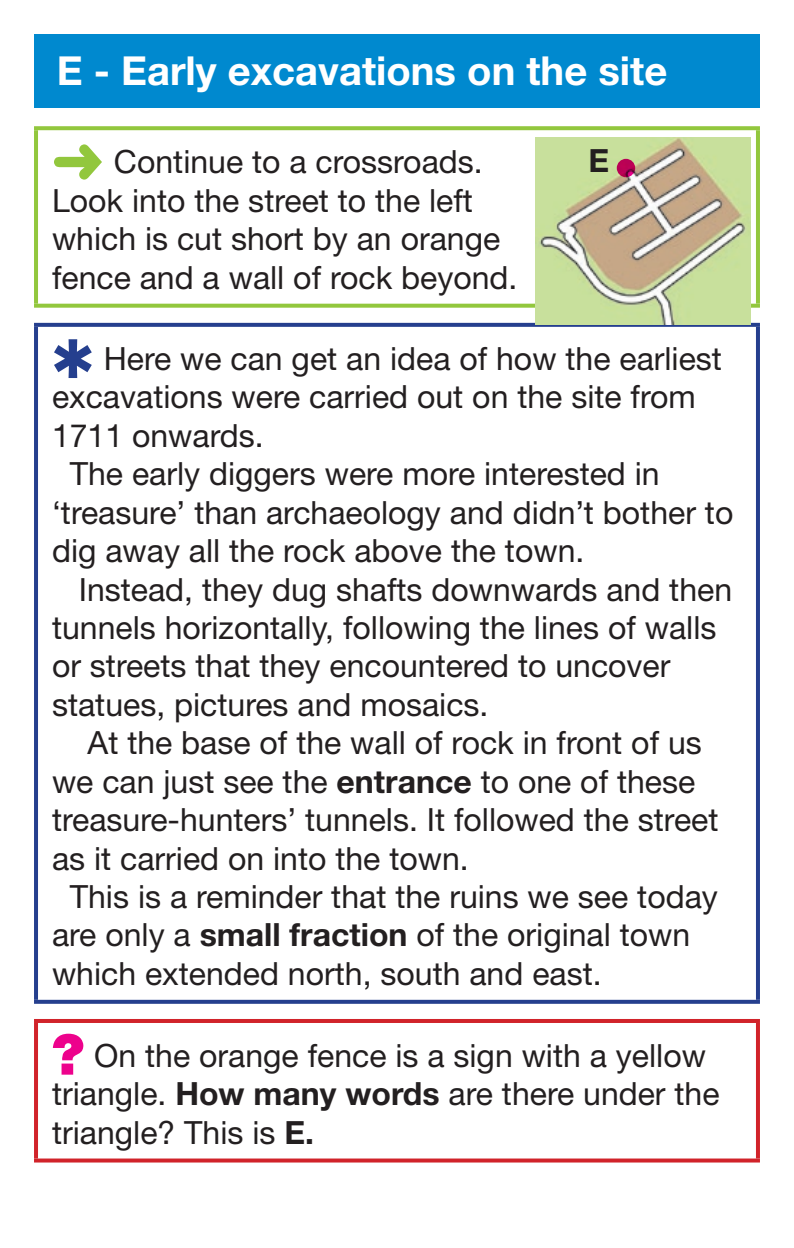
<style>
.page{position:relative;width:794px;height:1248px;background:#fff}
.page>*{position:absolute;margin:0;border:0;box-sizing:border-box;transform-origin:0 0}
.t1{font:700 40px "Helvetica Neue LT Std";color:#fff}
.t2{font:32px/38.4px "Helvetica Neue LT Std";color:#231f20}
.t3{font:700 32px "Helvetica Neue LT Std";color:#231f20}
.s1{color:#92c73d}
.s2{color:#253f8e}
.s3{font-weight:700}
.s4{font-weight:900;font-size:56px;color:#ed028c}
</style>
<div class="page">
<div style="left:34px;top:34px;width:726px;height:74px;background:#0089cf"></div>
<svg style="left:34px;top:126px;width:726px;height:4px;background:#97c947"></svg>
<hr style="left:34px;top:130px;width:4px;height:173px;background:#92c73d">
<hr style="left:756px;top:130px;width:4px;height:173px;background:#92c73d">
<svg style="left:34px;top:303px;width:726px;height:4px;background:#a4d05d"></svg>
<svg style="left:34px;top:323px;width:726px;height:4px;background:#3a5393"></svg>
<hr style="left:34px;top:327px;width:4px;height:672px;background:#253f8e">
<hr style="left:756px;top:327px;width:4px;height:672px;background:#253f8e">
<svg style="left:34px;top:999px;width:726px;height:4px;background:#5065a4"></svg>
<hr style="left:34px;top:1019px;width:726px;height:3px;background:#d1232a">
<hr style="left:34px;top:1022px;width:4px;height:136px;background:#d1232a">
<hr style="left:756px;top:1022px;width:4px;height:136px;background:#d1232a">
<svg style="left:34px;top:1158px;width:726px;height:4px;background:#d63f45"></svg>
<img style="left:536px;top:137px;width:214px;height:187px">
<svg style="left:617px;top:159px;width:18px;height:18px"></svg>
<p class="t1" style="left:57px;top:46px;width:612px">E - Early excavations on the site</p>
<p class="t2" style="left:52px;top:142px;width:467px"><span class="s1">➜</span> Continue to a crossroads.<br>Look into the street to the left which is cut short by an orange fence and a wall of rock beyond.</p>
<p class="t3" style="left:588px;top:140px;width:22px">E</p>
<p class="t2" style="left:52px;top:339px;width:671px"><span class="s2">✱</span> Here we can get an idea of how the earliest</p>
<p class="t2" style="left:52px;top:377px;width:645px">excavations were carried out on the site from</p>
<p class="t2" style="left:52px;top:416px;width:213px">1711 onwards.</p>
<p class="t2" style="left:70px;top:454px;width:591px">The early diggers were more interested in</p>
<p class="t2" style="left:52px;top:492px;width:683px">‘treasure’ than archaeology and didn’t bother to</p>
<p class="t2" style="left:52px;top:531px;width:534px">dig away all the rock above the town.</p>
<p class="t2" style="left:79px;top:569px;width:655px">Instead, they dug shafts downwards and then</p>
<p class="t2" style="left:52px;top:608px;width:666px">tunnels horizontally, following the lines of walls</p>
<p class="t2" style="left:52px;top:646px;width:620px">or streets that they encountered to uncover</p>
<p class="t2" style="left:52px;top:684px;width:438px">statues, pictures and mosaics.</p>
<p class="t2" style="left:88px;top:723px;width:616px">At the base of the wall of rock in front of us</p>
<p class="t2" style="left:52px;top:761px;width:645px">we can just see the <span class="s3">entrance</span> to one of these</p>
<p class="t2" style="left:52px;top:800px;width:668px">treasure-hunters’ tunnels. It followed the street</p>
<p class="t2" style="left:52px;top:838px;width:418px">as it carried on into the town.</p>
<p class="t2" style="left:70px;top:876px;width:649px">This is a reminder that the ruins we see today</p>
<p class="t2" style="left:52px;top:915px;width:640px">are only a <span class="s3">small fraction</span> of the original town</p>
<p class="t2" style="left:52px;top:953px;width:551px">which extended north, south and east.</p>
<p class="t2" style="left:52px;top:1035px;width:669px"><span class="s4">?</span> On the orange fence is a sign with a yellow triangle. <span class="s3">How many words</span> are there under the triangle? This is <span class="s3">E.</span></p>
</div>
